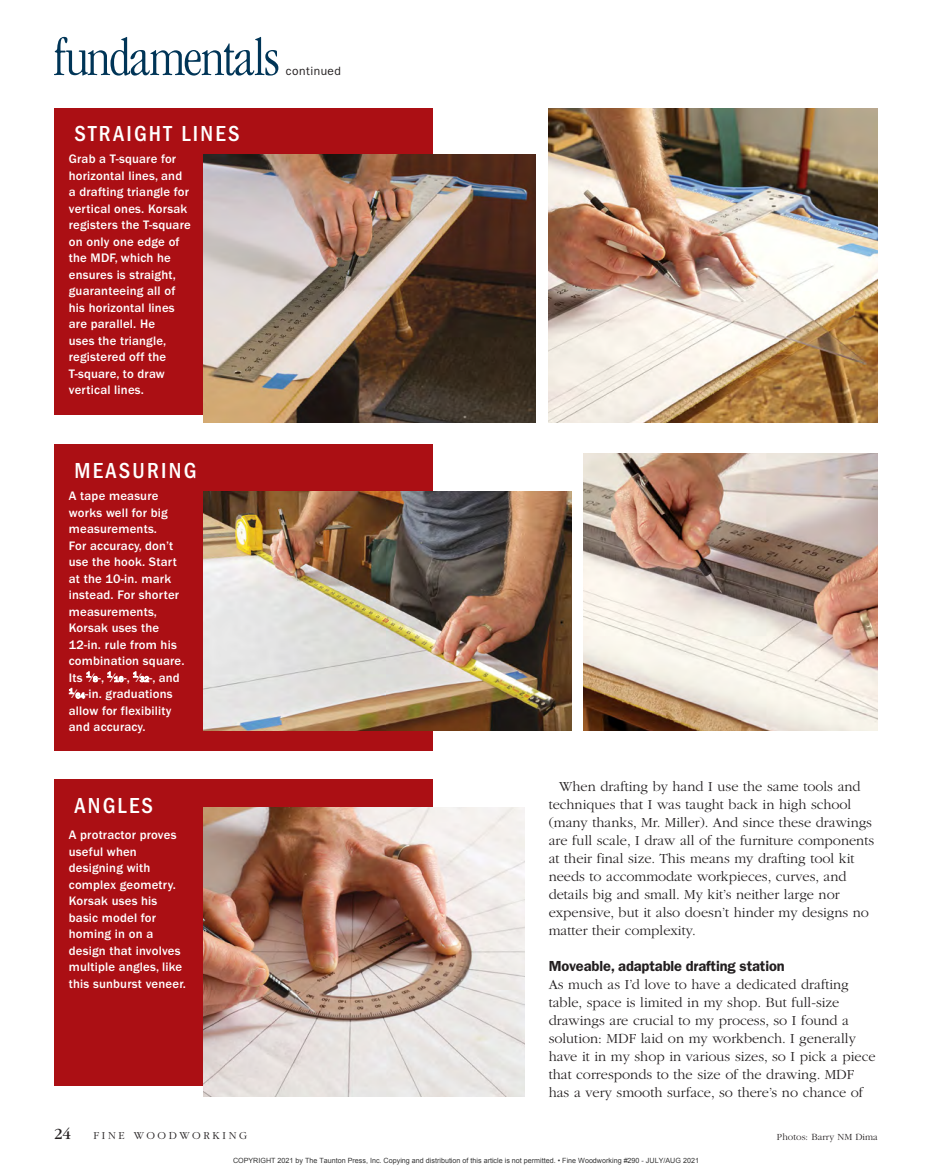
<style>
.page{position:relative;width:932px;height:1175px;background:#fff}
.page>*{position:absolute;margin:0;border:0;box-sizing:border-box;transform-origin:0 0}
.t1{font:300 condensed 53.7px "ITC Garamond Std";letter-spacing:-.02em;color:#003557}
.t2{font:500 condensed 22.5px "ITC Franklin Gothic Std";letter-spacing:.1em;color:#fff}
.t3{font:16.05px "ITC Garamond Std";color:#231f20}
.t4{font:600 14.7px "ITC Franklin Gothic Std";letter-spacing:-.005em;color:#231f20}
.t5{font:300 14.4px/18px "ITC Garamond Std";color:#231f20}
.t6{font:500 12.75px/16.5px "ITC Franklin Gothic Std";letter-spacing:.015em;color:#fff}
.t7{font:12px "ITC Franklin Gothic Std";letter-spacing:.04em;color:#231f20}
.t8{font:300 11.1px "ITC Garamond Std";letter-spacing:.24em;color:#231f20}
.t9{font:300 9.75px "ITC Garamond Std";letter-spacing:.005em;color:#231f20}
.t10{font:7.2px "Arial";color:rgb(0 0 0/.8)}
.s1{font-size:8.1px}
</style>
<div class="page">
<div style="left:54px;top:108px;width:378px;height:306px;background:#ab0f14"></div>
<div style="left:54px;top:444px;width:378px;height:306px;background:#ab0f14"></div>
<div style="left:54px;top:779px;width:378px;height:306px;background:#ab0f14"></div>
<img style="left:203px;top:154px;width:333px;height:269px">
<img style="left:583px;top:453px;width:295px;height:278px">
<img style="left:203px;top:491px;width:368px;height:240px">
<img style="left:203px;top:807px;width:321px;height:289px">
<img style="left:548px;top:108px;width:330px;height:315px">
<svg style="left:87px;top:671px;width:11px;height:11px"></svg>
<svg style="left:108px;top:671px;width:15px;height:11px"></svg>
<svg style="left:133px;top:671px;width:16px;height:11px"></svg>
<svg style="left:69px;top:688px;width:16px;height:10px"></svg>
<h1 class="t1" style="left:54px;top:28px;width:227px">fundamentals</h1>
<p class="t7" style="left:286px;top:64px;width:57px">continued</p>
<p class="t2" style="left:74px;top:121px;width:165px">STRAIGHT LINES</p>
<p class="t6" style="left:69px;top:151px;width:123px">Grab a T-square for horizontal lines, and a drafting triangle for vertical ones. Korsak registers the T-square on only one edge of the MDF, which he ensures is straight, guaranteeing all of his horizontal lines are parallel. He<br>uses the triangle, registered off the<br>T-square, to draw vertical lines.</p>
<p class="t2" style="left:74px;top:457px;width:123px">MEASURING</p>
<p class="t6" style="left:69px;top:488px;width:117px">A tape measure works well for big measurements.<br>For accuracy, don’t use the hook. Start at the 10-in. mark instead. For shorter measurements,<br>Korsak uses the<br>12-in. rule from his combination square.<br>Its <sup>1</sup>⁄<span class="s1">8</span>-, <sup>1</sup>⁄<span class="s1">16</span>-, <sup>1</sup>⁄<span class="s1">32</span>-, and<br><sup>1</sup>⁄<span class="s1">64</span>-in. graduations allow for flexibility and accuracy.</p>
<p class="t2" style="left:74px;top:793px;width:79px">ANGLES</p>
<p class="t6" style="left:69px;top:826px;width:119px">A protractor proves useful when designing with complex geometry.<br>Korsak uses his basic model for homing in on a design that involves multiple angles, like this sunburst veneer.</p>
<p class="t5" style="left:548px;top:777px;width:327px;text-indent:10px">When drafting by hand I use the same tools and techniques that I was taught back in high school (many thanks, Mr. Miller). And since these drawings are full scale, I draw all of the furniture components at their final size. This means my drafting tool kit needs to accommodate workpieces, curves, and details big and small. My kit’s neither large nor expensive, but it also doesn’t hinder my designs no matter their complexity.</p>
<p class="t4" style="left:548px;top:957px;width:238px">Moveable, adaptable drafting station</p>
<p class="t5" style="left:548px;top:975px;width:328px">As much as I’d love to have a dedicated drafting table, space is limited in my shop. But full-size drawings are crucial to my process, so I found a solution: MDF laid on my workbench. I generally have it in my shop in various sizes, so I pick a piece that corresponds to the size of the drawing. MDF has a very smooth surface, so there’s no chance of</p>
<p class="t3" style="left:54px;top:1124px;width:19px">24</p>
<p class="t8" style="left:93px;top:1129px;width:155px">FINE woodworkin g</p>
<p class="t9" style="left:776px;top:1131px;width:103px">Photos: Barry NM Dima</p>
<p class="t10" style="left:233px;top:1155px;width:467px">COPYRIGHT 2021 by The Taunton Press, Inc. Copying and distribution of this article is not permitted. • Fine Woodworking #290 - JULY/AUG 2021</p>
</div>
